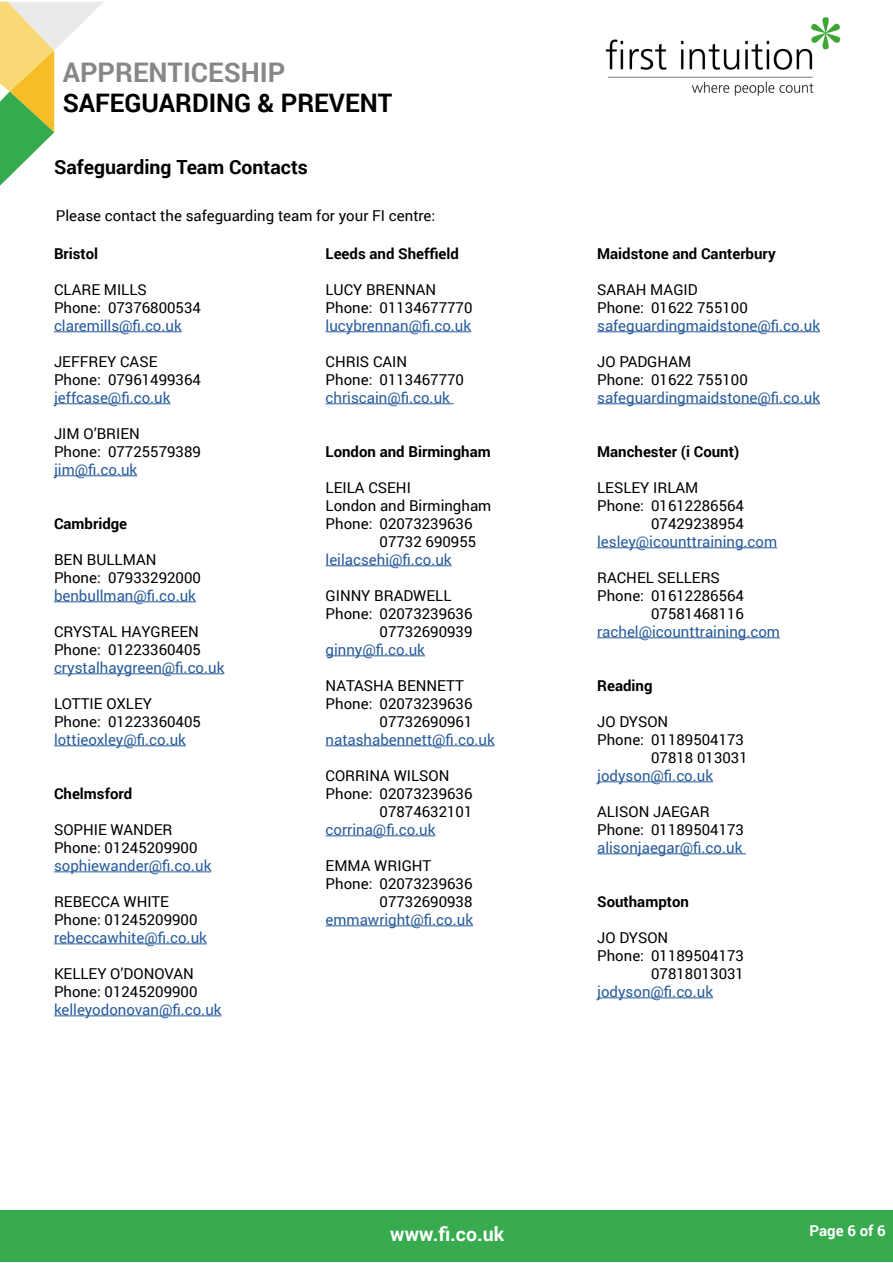
<style>
.page{position:relative;width:893px;height:1263px;background:#fff}
.page>*{position:absolute;margin:0;border:0;box-sizing:border-box;transform-origin:0 0}
.t1{font:700 27px "Roboto";color:#878787}
.t2{font:700 25.5px "Roboto";color:#000}
.t3{font:700 19.5px "Roboto";color:#000}
.t4{font:700 19.5px "Roboto";color:#fff}
.t5{font:15px/18px "Roboto";color:#000}
.t6{font:15px "Roboto";color:#275b9b}
.t7{font:700 15px "Roboto";color:#000}
.t8{font:700 15px "Roboto";color:#fff}
</style>
<div class="page">
<svg style="left:0;top:2px;width:103px;height:184px"></svg>
<img style="left:605px;top:17px;width:236px;height:79px">
<div style="left:1px;top:1210px;width:892px;height:52px;background:#37ab4d"></div>
<hr style="left:54px;top:331px;width:128px;height:1px;background:#275b9b">
<hr style="left:54px;top:403px;width:116px;height:1px;background:#275b9b">
<hr style="left:54px;top:475px;width:83px;height:1px;background:#275b9b">
<hr style="left:54px;top:601px;width:142px;height:1px;background:#275b9b">
<hr style="left:54px;top:673px;width:170px;height:1px;background:#275b9b">
<hr style="left:54px;top:745px;width:132px;height:1px;background:#275b9b">
<hr style="left:54px;top:871px;width:157px;height:1px;background:#275b9b">
<hr style="left:54px;top:943px;width:153px;height:1px;background:#275b9b">
<hr style="left:54px;top:1015px;width:168px;height:1px;background:#275b9b">
<hr style="left:326px;top:331px;width:145px;height:1px;background:#275b9b">
<hr style="left:326px;top:403px;width:128px;height:1px;background:#275b9b">
<hr style="left:326px;top:565px;width:126px;height:1px;background:#275b9b">
<hr style="left:326px;top:655px;width:99px;height:1px;background:#275b9b">
<hr style="left:326px;top:745px;width:169px;height:1px;background:#275b9b">
<hr style="left:326px;top:835px;width:109px;height:1px;background:#275b9b">
<hr style="left:326px;top:925px;width:147px;height:1px;background:#275b9b">
<hr style="left:597px;top:331px;width:223px;height:1px;background:#275b9b">
<hr style="left:597px;top:403px;width:223px;height:1px;background:#275b9b">
<hr style="left:597px;top:547px;width:180px;height:1px;background:#275b9b">
<hr style="left:597px;top:637px;width:183px;height:1px;background:#275b9b">
<hr style="left:597px;top:781px;width:116px;height:1px;background:#275b9b">
<hr style="left:597px;top:853px;width:149px;height:1px;background:#275b9b">
<hr style="left:597px;top:997px;width:116px;height:1px;background:#275b9b">
<h1 class="t1" style="left:63px;top:53px;width:224px">APPRENTICESHIP</h1>
<h2 class="t2" style="left:63px;top:85px;width:331px">SAFEGUARDING &amp; PREVENT</h2>
<h3 class="t3" style="left:54px;top:153px;width:255px">Safeguarding Team Contacts</h3>
<p class="t5" style="left:56px;top:206px;width:381px">Please contact the safeguarding team for your FI centre:</p>
<p class="t7" style="left:54px;top:243px;width:46px">Bristol</p>
<p class="t5" style="left:54px;top:280px;width:148px">CLARE MILLS<br>Phone: 07376800534</p>
<p class="t6" style="left:54px;top:315px;width:129px">claremills@fi.co.uk</p>
<p class="t5" style="left:54px;top:352px;width:148px">JEFFREY CASE<br>Phone: 07961499364</p>
<p class="t6" style="left:54px;top:387px;width:118px">jeffcase@fi.co.uk</p>
<p class="t5" style="left:54px;top:424px;width:148px">JIM O’BRIEN<br>Phone: 07725579389</p>
<p class="t6" style="left:54px;top:459px;width:85px">jim@fi.co.uk</p>
<p class="t7" style="left:54px;top:513px;width:75px">Cambridge</p>
<p class="t5" style="left:54px;top:550px;width:148px">BEN BULLMAN<br>Phone: 07933292000</p>
<p class="t6" style="left:54px;top:585px;width:143px">benbullman@fi.co.uk</p>
<p class="t5" style="left:54px;top:622px;width:148px">CRYSTAL HAYGREEN<br>Phone: 01223360405</p>
<p class="t6" style="left:54px;top:657px;width:172px">crystalhaygreen@fi.co.uk</p>
<p class="t5" style="left:54px;top:694px;width:148px">LOTTIE OXLEY<br>Phone: 01223360405</p>
<p class="t6" style="left:54px;top:729px;width:133px">lottieoxley@fi.co.uk</p>
<p class="t7" style="left:54px;top:783px;width:80px">Chelmsford</p>
<p class="t5" style="left:54px;top:820px;width:145px">SOPHIE WANDER<br>Phone: 01245209900</p>
<p class="t6" style="left:54px;top:855px;width:159px">sophiewander@fi.co.uk</p>
<p class="t5" style="left:54px;top:892px;width:145px">REBECCA WHITE<br>Phone: 01245209900</p>
<p class="t6" style="left:54px;top:927px;width:154px">rebeccawhite@fi.co.uk</p>
<p class="t5" style="left:54px;top:964px;width:145px">KELLEY O’DONOVAN<br>Phone: 01245209900</p>
<p class="t6" style="left:54px;top:999px;width:169px">kelleyodonovan@fi.co.uk</p>
<p class="t7" style="left:326px;top:243px;width:135px">Leeds and Sheffield</p>
<p class="t5" style="left:326px;top:280px;width:148px">LUCY BRENNAN<br>Phone: 01134677770</p>
<p class="t6" style="left:326px;top:315px;width:147px">lucybrennan@fi.co.uk</p>
<p class="t5" style="left:326px;top:352px;width:140px">CHRIS CAIN<br>Phone: 0113467770</p>
<p class="t6" style="left:326px;top:387px;width:126px">chriscain@fi.co.uk</p>
<p class="t7" style="left:326px;top:441px;width:167px">London and Birmingham</p>
<p class="t5" style="left:326px;top:478px;width:167px">LEILA CSEHI<br>London and Birmingham<br>Phone: 02073239636</p>
<p class="t5" style="left:380px;top:532px;width:98px">07732 690955</p>
<p class="t6" style="left:326px;top:549px;width:128px">leilacsehi@fi.co.uk</p>
<p class="t5" style="left:326px;top:586px;width:127px">GINNY BRADWELL</p>
<p class="t5" style="left:326px;top:604px;width:148px">Phone: 02073239636</p>
<p class="t5" style="left:380px;top:622px;width:94px">07732690939</p>
<p class="t6" style="left:326px;top:639px;width:101px">ginny@fi.co.uk</p>
<p class="t5" style="left:326px;top:676px;width:140px">NATASHA BENNETT</p>
<p class="t5" style="left:326px;top:694px;width:148px">Phone: 02073239636</p>
<p class="t5" style="left:380px;top:712px;width:94px">07732690961</p>
<p class="t6" style="left:326px;top:729px;width:171px">natashabennett@fi.co.uk</p>
<p class="t5" style="left:326px;top:766px;width:125px">CORRINA WILSON</p>
<p class="t5" style="left:326px;top:784px;width:148px">Phone: 02073239636</p>
<p class="t5" style="left:380px;top:802px;width:94px">07874632101</p>
<p class="t6" style="left:326px;top:819px;width:111px">corrina@fi.co.uk</p>
<p class="t5" style="left:326px;top:856px;width:107px">EMMA WRIGHT</p>
<p class="t5" style="left:326px;top:874px;width:148px">Phone: 02073239636</p>
<p class="t5" style="left:380px;top:892px;width:94px">07732690938</p>
<p class="t6" style="left:326px;top:909px;width:149px">emmawright@fi.co.uk</p>
<h3 class="t4" style="left:390px;top:1220px;width:115px">www.fi.co.uk</h3>
<p class="t7" style="left:597px;top:243px;width:180px">Maidstone and Canterbury</p>
<p class="t5" style="left:597px;top:280px;width:152px">SARAH MAGID<br>Phone: 01622 755100</p>
<p class="t6" style="left:597px;top:315px;width:224px">safeguardingmaidstone@fi.co.uk</p>
<p class="t5" style="left:597px;top:352px;width:152px">JO PADGHAM<br>Phone: 01622 755100</p>
<p class="t6" style="left:597px;top:387px;width:224px">safeguardingmaidstone@fi.co.uk</p>
<p class="t7" style="left:597px;top:441px;width:144px">Manchester (i Count)</p>
<p class="t5" style="left:597px;top:478px;width:103px">LESLEY IRLAM</p>
<p class="t5" style="left:597px;top:496px;width:148px">Phone: 01612286564</p>
<p class="t5" style="left:651px;top:514px;width:94px">07429238954</p>
<p class="t6" style="left:597px;top:531px;width:181px">lesley@icounttraining.com</p>
<p class="t5" style="left:597px;top:568px;width:124px">RACHEL SELLERS</p>
<p class="t5" style="left:597px;top:586px;width:148px">Phone: 01612286564</p>
<p class="t5" style="left:651px;top:604px;width:94px">07581468116</p>
<p class="t6" style="left:597px;top:621px;width:184px">rachel@icounttraining.com</p>
<p class="t7" style="left:597px;top:675px;width:57px">Reading</p>
<p class="t5" style="left:597px;top:712px;width:73px">JO DYSON</p>
<p class="t5" style="left:597px;top:730px;width:148px">Phone: 01189504173</p>
<p class="t5" style="left:651px;top:748px;width:98px">07818 013031</p>
<p class="t6" style="left:597px;top:765px;width:117px">jodyson@fi.co.uk</p>
<p class="t5" style="left:597px;top:802px;width:148px">ALISON JAEGAR<br>Phone: 01189504173</p>
<p class="t6" style="left:597px;top:837px;width:147px">alisonjaegar@fi.co.uk</p>
<p class="t7" style="left:597px;top:891px;width:93px">Southampton</p>
<p class="t5" style="left:597px;top:928px;width:73px">JO DYSON</p>
<p class="t5" style="left:597px;top:946px;width:148px">Phone: 01189504173</p>
<p class="t5" style="left:651px;top:964px;width:94px">07818013031</p>
<p class="t6" style="left:597px;top:981px;width:117px">jodyson@fi.co.uk</p>
<p class="t8" style="left:809px;top:1220px;width:78px">Page 6 of 6</p>
</div>
